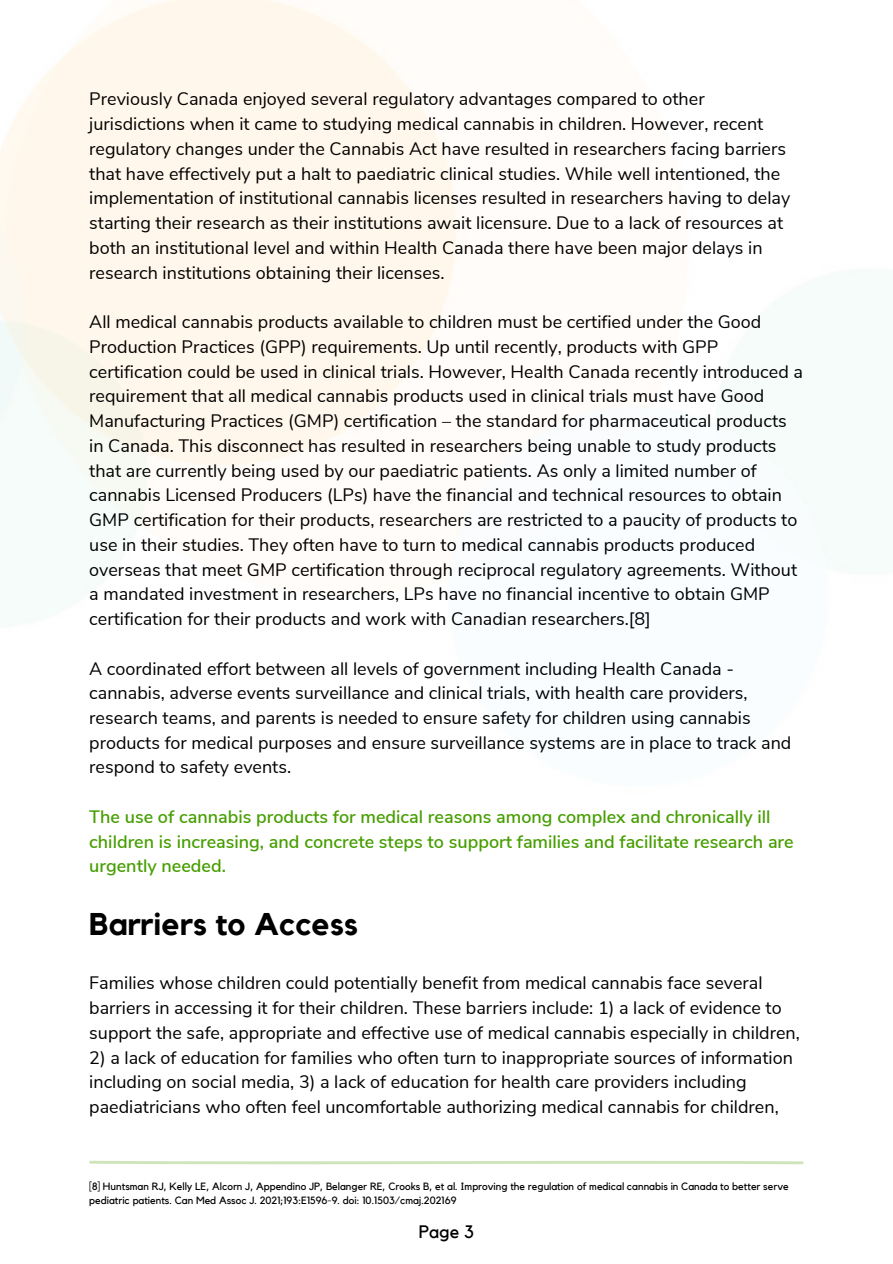
<style>
.page{position:relative;width:893px;height:1264px;background:#fff}
.page>*{position:absolute;margin:0;border:0;box-sizing:border-box;transform-origin:0 0}
.t1{font:700 31.35px "Kollektif";color:#000}
.t2{font:18px/24.8px "Nunito Sans";color:#000}
.t3{font:600 18px/24.8px "Nunito Sans";color:#469e00}
.t4{font:18px "Kollektif";color:#000}
.t5{font:10.5px/14px "Kollektif";color:#000}
</style>
<div class="page">
<svg style="left:89px;top:1160px;width:714px;height:4px"></svg>
<p class="t2" style="left:89px;top:87px;width:702px">Previously Canada enjoyed several regulatory advantages compared to other jurisdictions when it came to studying medical cannabis in children. However, recent regulatory changes under the Cannabis Act have resulted in researchers facing barriers that have effectively put a halt to paediatric clinical studies. While well intentioned, the implementation of institutional cannabis licenses resulted in researchers having to delay starting their research as their institutions await licensure. Due to a lack of resources at both an institutional level and within Health Canada there have been major delays in research institutions obtaining their licenses.</p>
<p class="t2" style="left:89px;top:310px;width:715px">All medical cannabis products available to children must be certified under the Good Production Practices (GPP) requirements. Up until recently, products with GPP certification could be used in clinical trials. However, Health Canada recently introduced a requirement that all medical cannabis products used in clinical trials must have Good Manufacturing Practices (GMP) certification – the standard for pharmaceutical products in Canada. This disconnect has resulted in researchers being unable to study products that are currently being used by our paediatric patients. As only a limited number of cannabis Licensed Producers (LPs) have the financial and technical resources to obtain GMP certification for their products, researchers are restricted to a paucity of products to use in their studies. They often have to turn to medical cannabis products produced overseas that meet GMP certification through reciprocal regulatory agreements. Without a mandated investment in researchers, LPs have no financial incentive to obtain GMP certification for their products and work with Canadian researchers.[8]</p>
<p class="t2" style="left:89px;top:656px;width:703px">A coordinated effort between all levels of government including Health Canada - cannabis, adverse events surveillance and clinical trials, with health care providers, research teams, and parents is needed to ensure safety for children using cannabis products for medical purposes and ensure surveillance systems are in place to track and respond to safety events.</p>
<p class="t3" style="left:89px;top:804px;width:706px">The use of cannabis products for medical reasons among complex and chronically ill children is increasing, and concrete steps to support families and facilitate research are urgently needed.</p>
<h1 class="t1" style="left:89px;top:910px;width:270px">Barriers to Access</h1>
<p class="t2" style="left:89px;top:971px;width:712px">Families whose children could potentially benefit from medical cannabis face several barriers in accessing it for their children. These barriers include: 1) a lack of evidence to support the safe, appropriate and effective use of medical cannabis especially in children,</p>
<p class="t2" style="left:89px;top:1045px;width:705px">2) a lack of education for families who often turn to inappropriate sources of information including on social media, 3) a lack of education for health care providers including paediatricians who often feel uncomfortable authorizing medical cannabis for children,</p>
<p class="t5" style="left:89px;top:1179px;width:700px">[8] Huntsman RJ, Kelly LE, Alcorn J, Appendino JP, Belanger RE, Crooks B, et al. Improving the regulation of medical cannabis in Canada to better serve pediatric patients. Can Med Assoc J. 2021;193:E1596-9. doi: 10.1503/cmaj.202169</p>
<p class="t4" style="left:419px;top:1223px;width:56px">Page 3</p>
</div>
